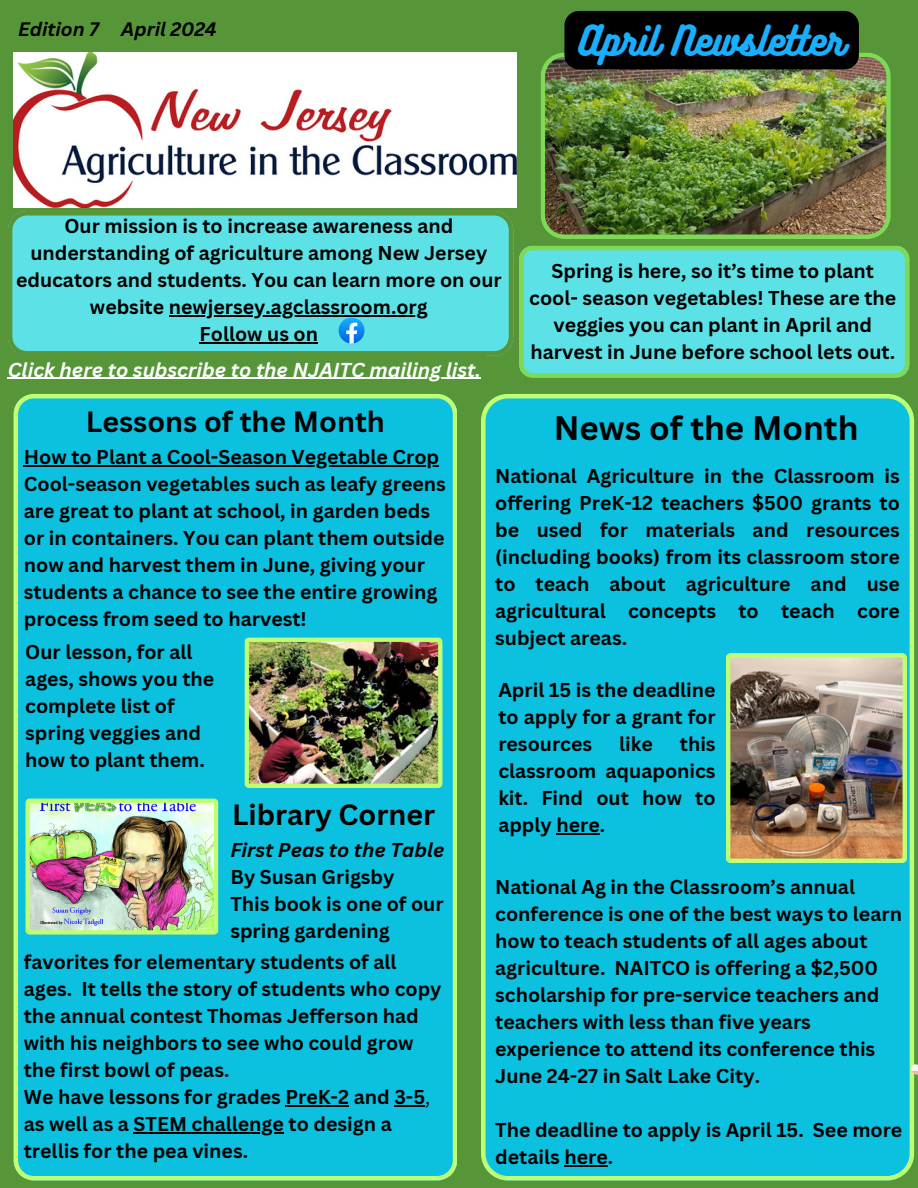
<style>
.page{position:relative;width:918px;height:1188px;background:#569639}
.page>*{position:absolute;margin:0;border:0;box-sizing:border-box;transform-origin:0 0}
.t1{font:36.6px "Bukhari Script";color:#19afff}
.t2{font:700 33px "Canva Sans";color:#000}
.t3{font:700 28.5px "Canva Sans";color:#000}
.t4{font:italic 700 19.65px "Canva Sans";color:#fdfdfd}
.t5{font:700 19.5px/27px "Canva Sans";color:#000}
.t6{font:italic 700 18.9px "Canva Sans";color:#000}
.s1{font-style:italic}
.s2{font-weight:400}
</style>
<div class="page">
<div style="left:481px;top:394px;width:433px;height:786px;background:#0cc0df"></div>
<img style="left:14px;top:53px;width:502px;height:155px">
<svg style="left:911px;top:1060px;width:7px;height:94px"></svg>
<svg style="left:8px;top:211px;width:505px;height:145px;background:#5bdad9"></svg>
<svg style="left:339px;top:318px;width:25px;height:25px"></svg>
<div style="left:14px;top:394px;width:443px;height:786px;background:#0cc0df"></div>
<img style="left:541px;top:53px;width:349px;height:186px">
<svg style="left:519px;top:246px;width:390px;height:131px;background:#5ee0da"></svg>
<img style="left:25px;top:798px;width:193px;height:136px">
<img style="left:244px;top:637px;width:198px;height:151px">
<img style="left:726px;top:653px;width:181px;height:210px">
<hr style="left:169px;top:315px;width:259px;height:1px;background:#000">
<hr style="left:200px;top:342px;width:118px;height:1px;background:#000">
<div style="left:564px;top:11px;width:295px;height:58px;background:#000"></div>
<svg style="left:7px;top:353px;width:482px;height:26px"></svg>
<hr style="left:8px;top:378px;width:473px;height:1px;background:#fdfdfd">
<hr style="left:24px;top:465px;width:415px;height:1px;background:#000">
<hr style="left:556px;top:833px;width:44px;height:2px;background:#000">
<hr style="left:564px;top:1165px;width:44px;height:1px;background:#000">
<hr style="left:285px;top:1105px;width:64px;height:2px;background:#000">
<hr style="left:394px;top:1105px;width:31px;height:2px;background:#000">
<hr style="left:134px;top:1132px;width:150px;height:2px;background:#000">
<h4 class="t6" style="left:18px;top:16px;width:200px">Edition 7 April 2024</h4>
<h4 class="t1" style="left:579px;top:17px;width:267px">April Newsletter</h4>
<h4 class="t5" style="left:16px;top:212px;width:487px;text-align:center">Our mission is to increase awareness and understanding of agriculture among New Jersey educators and students. You can learn more on our website newjersey.agclassroom.org</h4>
<p class="t5" style="left:200px;top:320px;width:120px">Follow us on</p>
<h4 class="t4" style="left:8px;top:356px;width:474px">Click here to subscribe to the NJAITC mailing list.</h4>
<h4 class="t5" style="left:529px;top:257px;width:369px;text-align:center">Spring is here, so it’s time to plant cool- season vegetables! These are the veggies you can plant in April and harvest in June before school lets out.</h4>
<p class="t3" style="left:86px;top:402px;width:301px">Lessons of the Month</p>
<h3 class="t5" style="left:24px;top:443px;width:424px">How to Plant a Cool-Season Vegetable Crop Cool-season vegetables such as leafy greens are great to plant at school, in garden beds or in containers. You can plant them outside now and harvest them in June, giving your students a chance to see the entire growing process from seed to harvest!</h3>
<h4 class="t5" style="left:25px;top:637px;width:191px">Our lesson, for all ages, shows you the complete list of spring veggies and how to plant them.</h4>
<h4 class="t3" style="left:232px;top:794px;width:205px">Library Corner</h4>
<p class="t5" style="left:230px;top:836px;width:216px"><span class="s1">First Peas to the Table<br></span>By Susan Grigsby<br>This book is one of our spring gardening</p>
<p class="t5" style="left:24px;top:948px;width:419px">favorites for elementary students of all ages. It tells the story of students who copy the annual contest Thomas Jefferson had with his neighbors to see who could grow the first bowl of peas.</p>
<h4 class="t5" style="left:24px;top:1083px;width:408px">We have lessons for grades PreK-2 and 3-5<span class="s2">, </span>as well as a STEM challenge to design a</h4>
<h4 class="t5" style="left:24px;top:1137px;width:226px">trellis for the pea vines.</h4>
<h3 class="t2" style="left:554px;top:405px;width:306px">News of the Month</h3>
<p class="t5" style="left:495px;top:462px;width:406px;text-align:justify">National Agriculture in the Classroom is offering PreK-12 teachers $500 grants to be used for materials and resources (including books) from its classroom store to teach about agriculture and use agricultural concepts to teach core subject areas.</p>
<p class="t5" style="left:498px;top:676px;width:219px;text-align:justify">April 15 is the deadline to apply for a grant for resources</p>
<p class="t5" style="left:498px;top:730px;width:219px;text-align:justify;text-indent:182px">this classroom aquaponics kit. Find out how to apply here.</p>
<p class="t5" style="left:619px;top:730px;width:35px">like</p>
<h1 class="t5" style="left:495px;top:873px;width:408px">National Ag in the Classroom’s annual conference is one of the best ways to learn how to teach students of all ages about agriculture. NAITCO is offering a $2,500 scholarship for pre-service teachers and teachers with less than five years experience to attend its conference this June 24-27 in Salt Lake City.</h1>
<h4 class="t5" style="left:495px;top:1116px;width:409px">The deadline to apply is April 15. See more details here.</h4>
</div>
